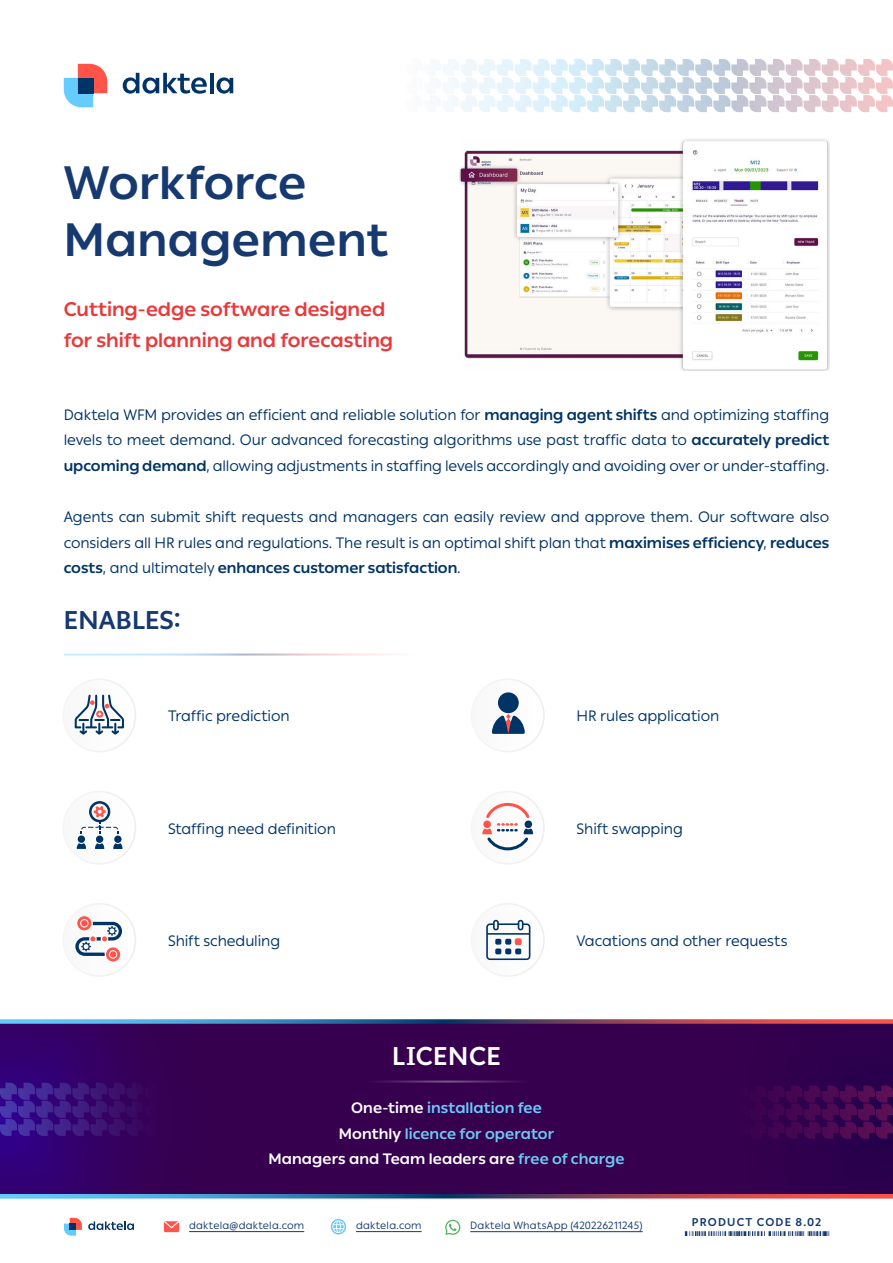
<style>
.page{position:relative;width:893px;height:1263px;background:#fff}
.page>*{position:absolute;margin:0;border:0;box-sizing:border-box;transform-origin:0 0}
.t1{font:700 46.5px/57px "Ping LCG";letter-spacing:.01em;color:#163970}
.t2{font:700 25.5px "Ping LCG";letter-spacing:.01em;color:#163970}
.t3{font:700 25.5px "Ping LCG";letter-spacing:.02em;color:#fff}
.t4{font:700 19.5px/31.5px "Ping LCG";color:#e8393b}
.t5{font:15px/25.5px "Ping LCG";letter-spacing:-.005em;color:#036;text-align:justify}
.t6{font:700 15px/25.5px "Ping LCG";letter-spacing:.005em;color:#fff;text-align:center}
.t7{font:700 11.25px "Ping LCG";letter-spacing:.11em;color:#163970}
.t8{font:10.5px "Ping LCG";letter-spacing:.02em;color:#163970}
.s1{font-weight:700}
.s2{color:#6cf}
.s3{color:#6dc9f3}
</style>
<div class="page">
<svg style="left:64px;top:1218px;width:18px;height:18px"></svg>
<div style="left:70px;top:1223px;width:6px;height:7px;background:#036"></div>
<svg style="left:88px;top:1221px;width:46px;height:9px"></svg>
<hr style="left:189px;top:1231px;width:115px;height:1px;background:#163970">
<svg style="left:164px;top:1221px;width:15px;height:11px"></svg>
<hr style="left:356px;top:1231px;width:66px;height:1px;background:#163970">
<svg style="left:331px;top:1219px;width:15px;height:15px"></svg>
<svg style="left:332px;top:1220px;width:13px;height:13px"></svg>
<svg style="left:445px;top:1220px;width:15px;height:15px"></svg>
<hr style="left:470px;top:1231px;width:173px;height:1px;background:#163970">
<svg style="left:749px;top:59px;width:144px;height:53px"></svg>
<svg style="left:64px;top:64px;width:43px;height:43px"></svg>
<div style="left:78px;top:78px;width:15px;height:15px;background:#036"></div>
<svg style="left:123px;top:73px;width:84px;height:21px"></svg>
<hr style="left:210px;top:73px;width:3px;height:20px;background:#036">
<svg style="left:216px;top:77px;width:17px;height:17px"></svg>
<hr style="left:64px;top:1198px;width:765px;height:1px;background:#e6e6e6">
<div style="left:63px;top:679px;width:73px;height:73px;background:#fbfbfb;border-radius:36px"></div>
<div style="left:62px;top:678px;width:74px;height:74px;border:2px solid #fff;border-radius:50%"></div>
<div style="left:472px;top:679px;width:72px;height:73px;background:#fbfbfb;border-radius:36px"></div>
<div style="left:471px;top:678px;width:74px;height:74px;border:2px solid #fff;border-radius:50%"></div>
<div style="left:63px;top:791px;width:73px;height:73px;background:#fbfbfb;border-radius:36px"></div>
<div style="left:62px;top:791px;width:74px;height:74px;border:2px solid #fff;border-radius:50%"></div>
<div style="left:472px;top:791px;width:72px;height:73px;background:#fbfbfb;border-radius:36px"></div>
<div style="left:471px;top:791px;width:74px;height:74px;border:2px solid #fff;border-radius:50%"></div>
<div style="left:63px;top:904px;width:73px;height:72px;background:#fbfbfb;border-radius:36px"></div>
<div style="left:62px;top:903px;width:74px;height:74px;border:2px solid #fff;border-radius:50%"></div>
<div style="left:472px;top:904px;width:72px;height:72px;background:#fbfbfb;border-radius:36px"></div>
<div style="left:471px;top:903px;width:74px;height:74px;border:2px solid #fff;border-radius:50%"></div>
<div style="left:0;top:1021px;width:893px;height:177px;background:#37004f"></div>
<svg style="left:778px;top:1049px;width:115px;height:144px"></svg>
<svg style="left:0;top:1024px;width:150px;height:170px"></svg>
<hr style="left:366px;top:1080px;width:161px;height:2px;background:#fff">
<svg style="left:0;top:1019px;width:893px;height:5px;background:#736d8e"></svg>
<svg style="left:0;top:1194px;width:893px;height:4px;background:#6f6b8b"></svg>
<svg style="left:685px;top:1231px;width:145px;height:5px"></svg>
<img style="left:459px;top:139px;width:370px;height:231px">
<svg style="left:75px;top:695px;width:49px;height:40px"></svg>
<svg style="left:77px;top:801px;width:46px;height:48px"></svg>
<svg style="left:75px;top:916px;width:47px;height:45px"></svg>
<svg style="left:492px;top:714px;width:33px;height:20px"></svg>
<div style="left:498px;top:692px;width:21px;height:21px;background:#036;border-radius:50%"></div>
<svg style="left:482px;top:801px;width:51px;height:50px"></svg>
<svg style="left:486px;top:920px;width:44px;height:40px"></svg>
<h1 class="t1" style="left:64px;top:152px;width:326px">Workforce<br>Management</h1>
<h3 class="t4" style="left:64px;top:292px;width:331px">Cutting-edge software designed for shift planning and forecasting</h3>
<p class="t5" style="left:64px;top:401px;width:767px">Daktela WFM provides an efficient and reliable solution for <span class="s1">managing agent shifts</span> and optimizing staffing levels to meet demand. Our advanced forecasting algorithms use past traffic data to <span class="s1">accurately predict upcoming demand</span>, allowing adjustments in staffing levels accordingly and avoiding over or under-staffing.</p>
<p class="t5" style="left:64px;top:503px;width:767px">Agents can submit shift requests and managers can easily review and approve them. Our software also considers all HR rules and regulations. The result is an optimal shift plan that <span class="s1">maximises efficiency</span>, <span class="s1">reduces costs</span>, and ultimately <span class="s1">enhances customer satisfaction</span>.</p>
<h2 class="t2" style="left:64px;top:600px;width:119px">ENABLES:</h2>
<p class="t5" style="left:168px;top:703px;width:123px">Traffic prediction</p>
<p class="t5" style="left:577px;top:703px;width:144px">HR rules application</p>
<p class="t5" style="left:168px;top:815px;width:169px">Staffing need definition</p>
<p class="t5" style="left:577px;top:815px;width:108px">Shift swapping</p>
<p class="t5" style="left:168px;top:927px;width:114px">Shift scheduling</p>
<p class="t5" style="left:577px;top:927px;width:212px">Vacations and other requests</p>
<h2 class="t3" style="left:392px;top:1036px;width:110px">LICENCE</h2>
<p class="t6" style="left:268px;top:1094px;width:358px">One-time <span class="s2">installation fee<br></span>Monthly <span class="s3">licence for operator<br></span>Managers and Team leaders are <span class="s3">free of charge</span></p>
<p class="t8" style="left:189px;top:1218px;width:117px">daktela@daktela.com</p>
<p class="t8" style="left:356px;top:1218px;width:67px">daktela.com</p>
<p class="t8" style="left:470px;top:1218px;width:174px">Daktela WhatsApp (420226211245)</p>
<p class="t7" style="left:692px;top:1214px;width:131px">PRODUCT CODE 8.02</p>
</div>
